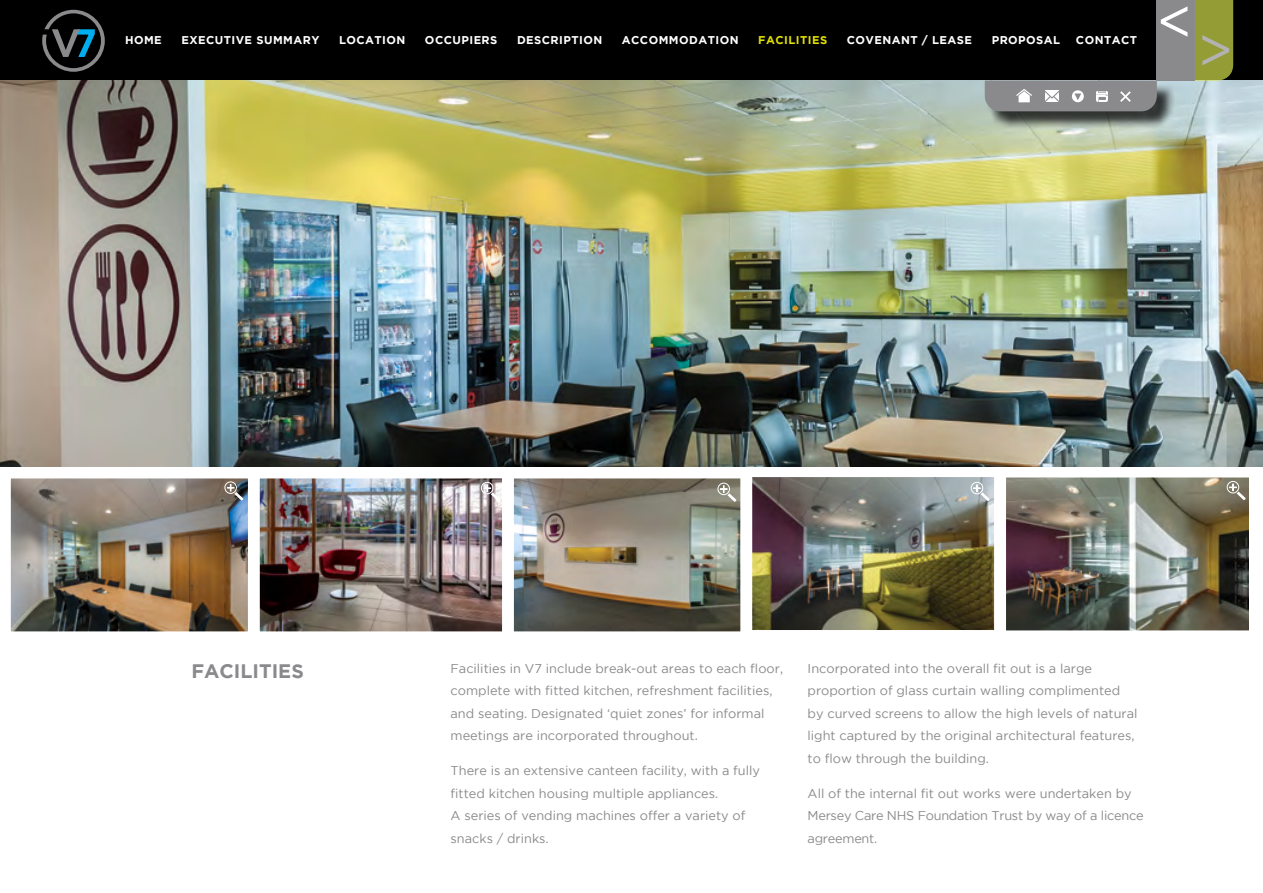
<style>
.page{position:relative;width:1263px;height:893px;background:#fff}
.page>*{position:absolute;margin:0;border:0;box-sizing:border-box;transform-origin:0 0}
.t1{font:57px "Gotham";color:#fff}
.t2{font:57px "Gotham";color:#d5e04e}
.t3{font:700 19.5px "Gotham";color:#8a8a8d}
.t4{font:13.5px "Gotham";color:#fff}
.t5{font:12.75px/22.5px "Gotham";color:#8a8a8d}
.t6{font:12.75px/22.5px "Gotham";letter-spacing:-.02em;color:#8a8a8d}
.t7{font:700 11.25px "Gotham";letter-spacing:.04em;color:#fff}
.t8{font:700 11.25px "Gotham";letter-spacing:.04em;color:#e2e000}
.s1{font-weight:700;color:#d5e04e}
</style>
<div class="page">
<img style="left:266px;top:480px;width:232px;height:150px">
<img style="left:10px;top:478px;width:256px;height:154px">
<img style="left:514px;top:480px;width:226px;height:150px">
<div style="left:498px;top:467px;width:266px;height:176px;border:12px solid #fff"></div>
<img style="left:753px;top:478px;width:240px;height:151px">
<div style="left:740px;top:465px;width:266px;height:177px;border:12px solid #fff"></div>
<div style="left:248px;top:467px;width:266px;height:176px;border:12px solid #fff"></div>
<img style="left:1007px;top:479px;width:241px;height:150px">
<div style="left:994px;top:466px;width:267px;height:176px;border:12px solid #fff"></div>
<div style="left:0;top:0;width:1263px;height:81px;background:#000"></div>
<img style="left:0;top:81px;width:1263px;height:385px">
<div style="left:987px;top:83px;width:187px;height:47px;background:#000;opacity:.75"></div>
<svg style="left:985px;top:81px;width:173px;height:30px;background:#949496"></svg>
<div style="left:1157px;top:0;width:38px;height:81px;background:#8a8a8d"></div>
<div style="left:1195px;top:0;width:38px;height:81px;background:#949c36"></div>
<svg style="left:227px;top:484px;width:16px;height:17px"></svg>
<div style="left:224px;top:481px;width:13px;height:13px;border:1px solid #fff;border-radius:50%"></div>
<svg style="left:484px;top:485px;width:16px;height:16px"></svg>
<div style="left:481px;top:482px;width:12px;height:12px;border:1px solid #fff;border-radius:50%"></div>
<svg style="left:720px;top:486px;width:16px;height:16px"></svg>
<div style="left:717px;top:483px;width:13px;height:12px;border:1px solid #fff;border-radius:50%"></div>
<svg style="left:1229px;top:484px;width:17px;height:16px"></svg>
<div style="left:1227px;top:481px;width:12px;height:12px;border:1px solid #fff;border-radius:50%"></div>
<svg style="left:973px;top:485px;width:17px;height:16px"></svg>
<div style="left:971px;top:482px;width:12px;height:12px;border:1px solid #fff;border-radius:50%"></div>
<svg style="left:42px;top:10px;width:63px;height:62px"></svg>
<h1 class="t1" style="left:1157px;top:-10px;width:38px">&lt;</h1>
<p class="t4" style="left:153px;top:35px;width:953px">HOME &gt; EXECUTIVE SUMMARY &gt; LOCATION &gt; DESCRIPTION &gt; ACCOMMODATION &gt; <span class="s1">GALLERY</span> &gt; TENURE / TENANCY &gt; CONTACT</p>
<h1 class="t2" style="left:1237px;top:72px;width:38px;rotate:-180deg">&lt;</h1>
<h1 class="t1" style="left:1233px;top:82px;width:38px;rotate:-180deg">&lt;</h1>
<p class="t7" style="left:125px;top:34px;width:38px">HOME</p>
<p class="t7" style="left:181px;top:34px;width:140px">EXECUTIVE SUMMARY</p>
<p class="t7" style="left:339px;top:34px;width:68px">LOCATION</p>
<p class="t7" style="left:425px;top:34px;width:74px">OCCUPIERS</p>
<p class="t7" style="left:517px;top:34px;width:87px">DESCRIPTION</p>
<p class="t7" style="left:622px;top:34px;width:118px">ACCOMMODATION</p>
<p class="t8" style="left:758px;top:34px;width:70px">FACILITIES</p>
<p class="t7" style="left:847px;top:34px;width:127px">COVENANT / LEASE</p>
<p class="t7" style="left:992px;top:34px;width:70px">PROPOSAL</p>
<p class="t7" style="left:1076px;top:34px;width:63px">CONTACT</p>
<h2 class="t3" style="left:191px;top:659px;width:114px">FACILITIES</h2>
<p class="t5" style="left:451px;top:657px;width:334px">Facilities in V7 include break-out areas to each floor, complete with fitted kitchen, refreshment facilities, and seating. Designated ‘quiet zones’ for informal meetings are incorporated throughout.</p>
<p class="t5" style="left:451px;top:759px;width:311px">There is an extensive canteen facility, with a fully fitted kitchen housing multiple appliances.<br>A series of vending machines offer a variety of snacks / drinks.</p>
<p class="t5" style="left:808px;top:657px;width:331px">Incorporated into the overall fit out is a large proportion of glass curtain walling complimented by curved screens to allow the high levels of natural light captured by the original architectural features, to flow through the building.</p>
<p class="t6" style="left:808px;top:782px;width:338px">All of the internal fit out works were undertaken by<br>Mersey Care NHS Foundation Trust by way of a licence agreement.</p>
</div>
